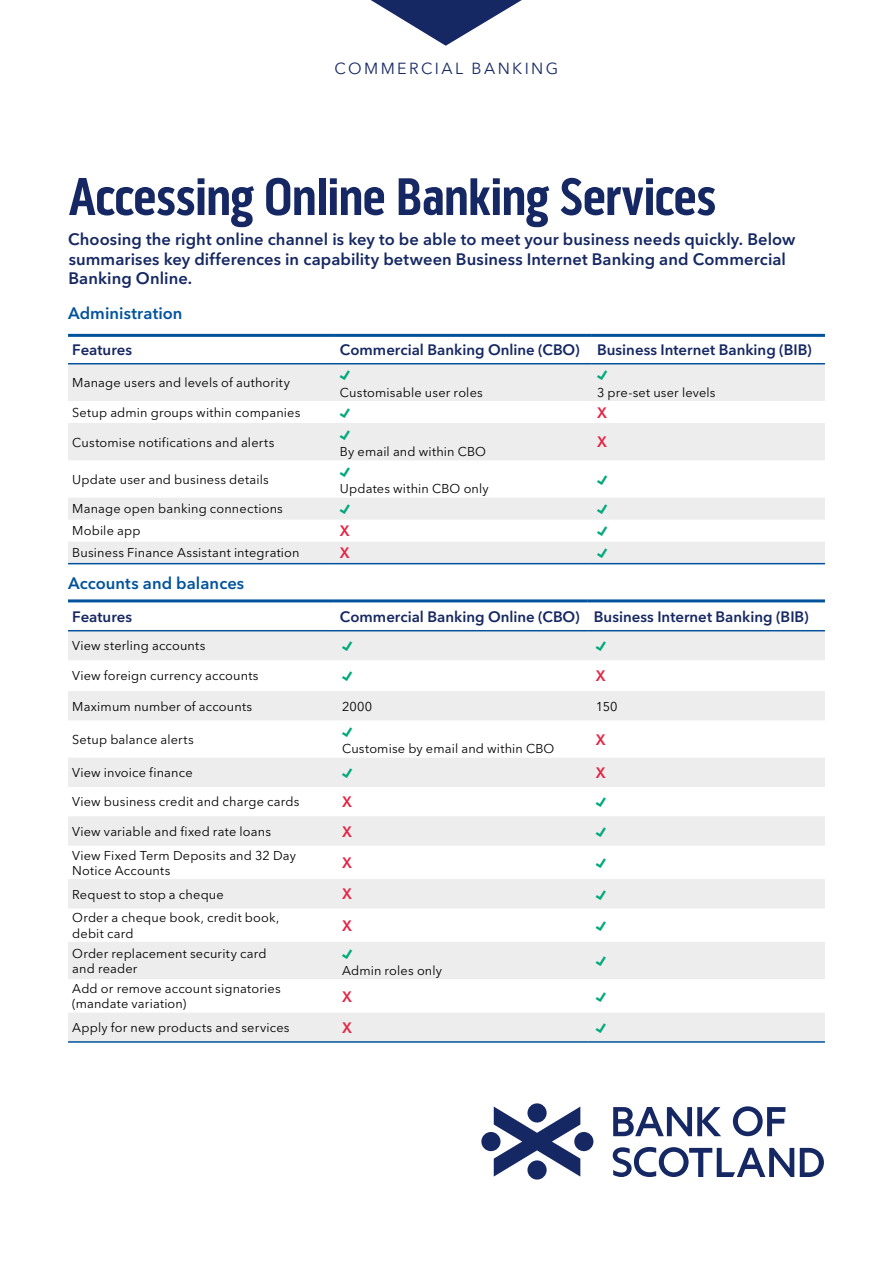
<style>
.page{position:relative;width:893px;height:1263px;background:#fff}
.page>*{position:absolute;margin:0;border:0;box-sizing:border-box;transform-origin:0 0}
.BOS_PAGE_HEADLINE{font:700 54px "Bo S Pill Gothic";letter-spacing:-.035em;color:#162863}
.BOS_TABLE_BODY{font:18px "Bo S Icon Font";color:#00a97a}
.standfirst{font:600 16.5px/19.5px "Avenir Next LT Pro";letter-spacing:.005em;color:#162863}
.BOS_X_Head{font:600 16.5px "Avenir Next LT Pro";letter-spacing:.005em;color:#00539b}
.t1{font:15.9px "Avenir Next LT Pro";letter-spacing:.15em;color:#162863}
.BOS_TABLE_HEADER{font:600 15px "Avenir Next LT Pro";color:#162863}
.BOS_TABLE_BODY-2{font:600 15px "Avenir Next LT Pro";color:#e62243}
.BOS_TABLE_BODY-3{font:12.75px/15.3px "Avenir Next LT Pro";letter-spacing:.015em;color:#000}
</style>
<div class="page">
<svg style="left:800px;top:1148px;width:24px;height:29px"></svg>
<svg style="left:613px;top:1107px;width:108px;height:29px"></svg>
<svg style="left:733px;top:1106px;width:52px;height:30px"></svg>
<svg style="left:613px;top:1147px;width:181px;height:30px"></svg>
<svg style="left:527px;top:1103px;width:20px;height:19px"></svg>
<div style="left:527px;top:1160px;width:20px;height:19px;background:#162863;border-radius:50%"></div>
<div style="left:481px;top:1132px;width:19px;height:19px;background:#162863;border-radius:50%"></div>
<div style="left:574px;top:1132px;width:19px;height:19px;background:#162863;border-radius:50%"></div>
<svg style="left:494px;top:1106px;width:86px;height:70px"></svg>
<svg style="left:371px;top:0;width:151px;height:46px"></svg>
<svg style="left:68px;top:364px;width:757px;height:199px;fill:#ededed"></svg>
<hr style="left:68px;top:334px;width:266px;height:3px;background:#00539b">
<hr style="left:334px;top:334px;width:257px;height:3px;background:#00539b">
<hr style="left:591px;top:334px;width:234px;height:3px;background:#00539b">
<hr style="left:68px;top:563px;width:266px;height:1px;background:#00539b">
<hr style="left:334px;top:563px;width:257px;height:1px;background:#00539b">
<hr style="left:591px;top:563px;width:234px;height:1px;background:#00539b">
<hr style="left:68px;top:363px;width:266px;height:1px;background:#00539b">
<hr style="left:334px;top:363px;width:257px;height:1px;background:#00539b">
<hr style="left:591px;top:363px;width:234px;height:1px;background:#00539b">
<svg style="left:68px;top:631px;width:757px;height:410px;fill:#ededed"></svg>
<hr style="left:68px;top:599px;width:266px;height:3px;background:#00539b">
<hr style="left:334px;top:599px;width:254px;height:3px;background:#00539b">
<hr style="left:588px;top:599px;width:237px;height:3px;background:#00539b">
<hr style="left:68px;top:630px;width:266px;height:1px;background:#00539b">
<hr style="left:334px;top:630px;width:254px;height:1px;background:#00539b">
<hr style="left:588px;top:630px;width:237px;height:1px;background:#00539b">
<hr style="left:68px;top:1041px;width:266px;height:2px;background:#00539b">
<hr style="left:334px;top:1041px;width:254px;height:2px;background:#00539b">
<hr style="left:588px;top:1041px;width:237px;height:2px;background:#00539b">
<p class="t1" style="left:335px;top:59px;width:225px">COMMERCIAL BANKING</p>
<h1 class="BOS_PAGE_HEADLINE" style="left:68px;top:165px;width:650px">Accessing Online Banking Services</h1>
<p class="standfirst" style="left:68px;top:230px;width:729px">Choosing the right online channel is key to be able to meet your business needs quickly. Below summarises key differences in capability between Business Internet Banking and Commercial<br>Banking Online.</p>
<h2 class="BOS_X_Head" style="left:68px;top:304px;width:116px">Administration</h2>
<p class="BOS_TABLE_HEADER" style="left:72px;top:341px;width:61px">Features</p>
<p class="BOS_TABLE_HEADER" style="left:340px;top:341px;width:241px">Commercial Banking Online (CBO)</p>
<p class="BOS_TABLE_HEADER" style="left:597px;top:341px;width:216px">Business Internet Banking (BIB)</p>
<p class="BOS_TABLE_BODY-3" style="left:72px;top:375px;width:219px">Manage users and levels of authority</p>
<p class="BOS_TABLE_BODY" style="left:340px;top:365px;width:12px">Ī</p>
<p class="BOS_TABLE_BODY-3" style="left:340px;top:385px;width:144px">Customisable user roles</p>
<p class="BOS_TABLE_BODY" style="left:597px;top:365px;width:12px">Ī</p>
<p class="BOS_TABLE_BODY-3" style="left:597px;top:385px;width:120px">3 pre-set user levels</p>
<p class="BOS_TABLE_BODY-3" style="left:72px;top:405px;width:230px">Setup admin groups within companies</p>
<p class="BOS_TABLE_BODY" style="left:340px;top:402px;width:12px">Ī</p>
<p class="BOS_TABLE_BODY-2" style="left:597px;top:403px;width:11px">X</p>
<p class="BOS_TABLE_BODY-3" style="left:72px;top:434px;width:204px">Customise notifications and alerts</p>
<p class="BOS_TABLE_BODY" style="left:340px;top:425px;width:12px">Ī</p>
<p class="BOS_TABLE_BODY-3" style="left:340px;top:444px;width:148px">By email and within CBO</p>
<p class="BOS_TABLE_BODY-2" style="left:597px;top:433px;width:11px">X</p>
<p class="BOS_TABLE_BODY-3" style="left:72px;top:472px;width:198px">Update user and business details</p>
<p class="BOS_TABLE_BODY" style="left:340px;top:462px;width:12px">Ī</p>
<p class="BOS_TABLE_BODY-3" style="left:340px;top:481px;width:150px">Updates within CBO only</p>
<p class="BOS_TABLE_BODY" style="left:597px;top:469px;width:12px">Ī</p>
<p class="BOS_TABLE_BODY-3" style="left:72px;top:501px;width:212px">Manage open banking connections</p>
<p class="BOS_TABLE_BODY" style="left:340px;top:499px;width:12px">Ī</p>
<p class="BOS_TABLE_BODY" style="left:597px;top:499px;width:12px">Ī</p>
<p class="BOS_TABLE_BODY-3" style="left:72px;top:523px;width:70px">Mobile app</p>
<p class="BOS_TABLE_BODY-2" style="left:340px;top:522px;width:11px">X</p>
<p class="BOS_TABLE_BODY" style="left:597px;top:521px;width:12px">Ī</p>
<p class="BOS_TABLE_BODY-3" style="left:72px;top:545px;width:229px">Business Finance Assistant integration</p>
<p class="BOS_TABLE_BODY-2" style="left:340px;top:544px;width:11px">X</p>
<p class="BOS_TABLE_BODY" style="left:597px;top:543px;width:12px">Ī</p>
<h2 class="BOS_X_Head" style="left:68px;top:573px;width:178px">Accounts and balances</h2>
<p class="BOS_TABLE_HEADER" style="left:72px;top:607px;width:61px">Features</p>
<p class="BOS_TABLE_HEADER" style="left:340px;top:607px;width:241px">Commercial Banking Online (CBO)</p>
<p class="BOS_TABLE_HEADER" style="left:594px;top:607px;width:216px">Business Internet Banking (BIB)</p>
<p class="BOS_TABLE_BODY-3" style="left:72px;top:638px;width:135px">View sterling accounts</p>
<p class="BOS_TABLE_BODY" style="left:342px;top:636px;width:12px">Ī</p>
<p class="BOS_TABLE_BODY" style="left:596px;top:636px;width:12px">Ī</p>
<p class="BOS_TABLE_BODY-3" style="left:72px;top:668px;width:188px">View foreign currency accounts</p>
<p class="BOS_TABLE_BODY" style="left:342px;top:666px;width:12px">Ī</p>
<p class="BOS_TABLE_BODY-2" style="left:596px;top:667px;width:11px">X</p>
<p class="BOS_TABLE_BODY-3" style="left:72px;top:698px;width:182px">Maximum number of accounts</p>
<p class="BOS_TABLE_BODY-3" style="left:342px;top:698px;width:32px">2000</p>
<p class="BOS_TABLE_BODY-3" style="left:596px;top:698px;width:23px">150</p>
<p class="BOS_TABLE_BODY-3" style="left:72px;top:732px;width:123px">Setup balance alerts</p>
<p class="BOS_TABLE_BODY" style="left:342px;top:722px;width:12px">Ī</p>
<p class="BOS_TABLE_BODY-3" style="left:342px;top:741px;width:214px">Customise by email and within CBO</p>
<p class="BOS_TABLE_BODY-2" style="left:596px;top:730px;width:11px">X</p>
<p class="BOS_TABLE_BODY-3" style="left:72px;top:765px;width:122px">View invoice finance</p>
<p class="BOS_TABLE_BODY" style="left:342px;top:763px;width:12px">Ī</p>
<p class="BOS_TABLE_BODY-2" style="left:596px;top:764px;width:11px">X</p>
<p class="BOS_TABLE_BODY-3" style="left:72px;top:794px;width:229px">View business credit and charge cards</p>
<p class="BOS_TABLE_BODY-2" style="left:342px;top:793px;width:11px">X</p>
<p class="BOS_TABLE_BODY" style="left:596px;top:792px;width:12px">Ī</p>
<p class="BOS_TABLE_BODY-3" style="left:72px;top:824px;width:200px">View variable and fixed rate loans</p>
<p class="BOS_TABLE_BODY-2" style="left:342px;top:822px;width:11px">X</p>
<p class="BOS_TABLE_BODY" style="left:596px;top:821px;width:12px">Ī</p>
<p class="BOS_TABLE_BODY-3" style="left:72px;top:847px;width:225px">View Fixed Term Deposits and 32 Day<br>Notice Accounts</p>
<p class="BOS_TABLE_BODY-2" style="left:342px;top:854px;width:11px">X</p>
<p class="BOS_TABLE_BODY" style="left:596px;top:853px;width:12px">Ī</p>
<p class="BOS_TABLE_BODY-3" style="left:72px;top:886px;width:153px">Request to stop a cheque</p>
<p class="BOS_TABLE_BODY-2" style="left:342px;top:885px;width:11px">X</p>
<p class="BOS_TABLE_BODY" style="left:596px;top:884px;width:12px">Ī</p>
<p class="BOS_TABLE_BODY-3" style="left:72px;top:910px;width:209px">Order a cheque book, credit book, debit card</p>
<p class="BOS_TABLE_BODY-2" style="left:342px;top:916px;width:11px">X</p>
<p class="BOS_TABLE_BODY" style="left:596px;top:916px;width:12px">Ī</p>
<p class="BOS_TABLE_BODY-3" style="left:72px;top:945px;width:196px">Order replacement security card and reader</p>
<p class="BOS_TABLE_BODY" style="left:342px;top:943px;width:12px">Ī</p>
<p class="BOS_TABLE_BODY" style="left:596px;top:951px;width:12px">Ī</p>
<p class="BOS_TABLE_BODY-3" style="left:342px;top:963px;width:102px">Admin roles only</p>
<p class="BOS_TABLE_BODY-3" style="left:72px;top:981px;width:210px">Add or remove account signatories (mandate variation)</p>
<p class="BOS_TABLE_BODY-2" style="left:342px;top:987px;width:11px">X</p>
<p class="BOS_TABLE_BODY" style="left:596px;top:986px;width:12px">Ī</p>
<p class="BOS_TABLE_BODY-3" style="left:72px;top:1020px;width:219px">Apply for new products and services</p>
<p class="BOS_TABLE_BODY-2" style="left:342px;top:1018px;width:11px">X</p>
<p class="BOS_TABLE_BODY" style="left:596px;top:1018px;width:12px">Ī</p>
</div>
